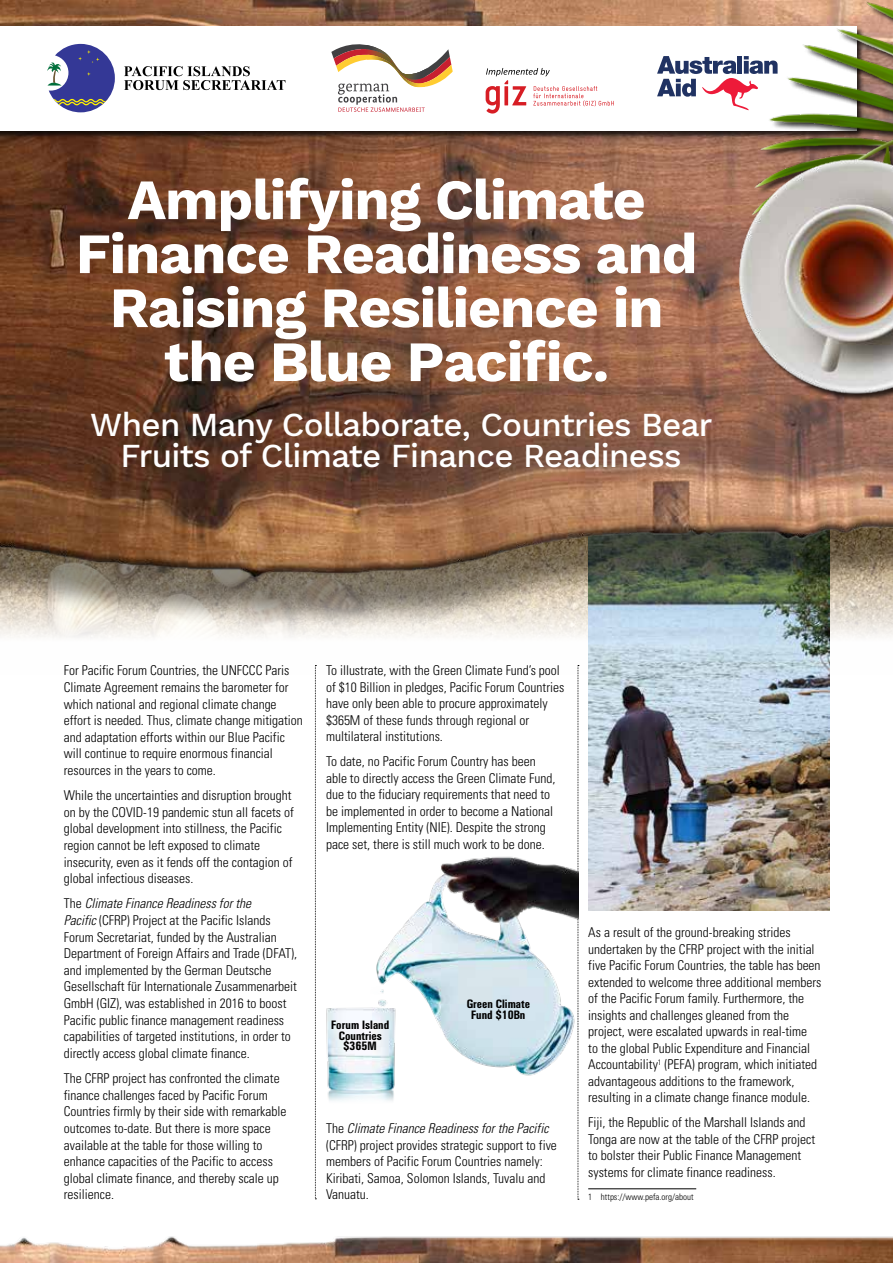
<style>
.page{position:relative;width:893px;height:1263px;background:#fff}
.page>*{position:absolute;margin:0;border:0;box-sizing:border-box;transform-origin:0 0}
.t1{font:700 57px/54px "Work Sans";letter-spacing:-.02em;color:#fff;text-align:center}
.t2{font:500 33px/31.5px "Work Sans";letter-spacing:-.02em;color:#fff;text-align:center}
.t3{font:300 condensed 13.5px/16.6px "Univers";color:#000}
.t4{font:700 12px/10.5px "Univers Condensed BQ";color:#000;text-align:center}
.t5{font:300 condensed 9px "Univers";color:#000}
.s1{font-style:italic}
</style>
<div class="page">
<img style="left:0;top:632px;width:893px;height:42px">
<img style="left:588px;top:632px;width:241px;height:278px">
<div style="left:0;top:0;width:893px;height:632px;background:#000;opacity:.45"></div>
<img style="left:0;top:0;width:893px;height:600px">
<div style="left:0;top:26px;width:865px;height:114px;background:#000;opacity:.75"></div>
<div style="left:0;top:26px;width:856px;height:105px;background:#fff"></div>
<img style="left:736px;top:0;width:157px;height:156px">
<svg style="left:657px;top:56px;width:121px;height:54px"></svg>
<svg style="left:47px;top:44px;width:68px;height:68px"></svg>
<svg style="left:124px;top:66px;width:161px;height:24px"></svg>
<svg style="left:331px;top:44px;width:122px;height:68px"></svg>
<svg style="left:486px;top:68px;width:128px;height:46px"></svg>
<img style="left:736px;top:156px;width:157px;height:241px">
<hr style="left:588px;top:1188px;width:108px;height:1px;background:#000">
<svg style="left:315px;top:665px;width:1px;height:534px"></svg>
<svg style="left:578px;top:665px;width:1px;height:535px"></svg>
<img style="left:0;top:1236px;width:893px;height:27px">
<img style="left:314px;top:850px;width:264px;height:272px">
<h1 class="t1" style="left:76px;top:176px;width:623px">Amplifying Climate<br>Finance Readiness and<br>Raising Resilience in the Blue Pacific.</h1>
<h2 class="t2" style="left:90px;top:410px;width:624px">When Many Collaborate, Countries Bear<br>Fruits of Climate Finance Readiness</h2>
<p class="t3" style="left:64px;top:662px;width:241px">For Pacific Forum Countries, the UNFCCC Paris Climate Agreement remains the barometer for which national and regional climate change effort is needed. Thus, climate change mitigation and adaptation efforts within our Blue Pacific will continue to require enormous financial resources in the years to come.</p>
<p class="t3" style="left:64px;top:787px;width:232px">While the uncertainties and disruption brought on by the COVID-19 pandemic stun all facets of global development into stillness, the Pacific region cannot be left exposed to climate insecurity, even as it fends off the contagion of global infectious diseases.</p>
<p class="t3" style="left:64px;top:895px;width:235px">The <span class="s1">Climate Finance Readiness for the<br>Pacific</span> (CFRP) Project at the Pacific Islands Forum Secretariat, funded by the Australian Department of Foreign Affairs and Trade (DFAT), and implemented by the German Deutsche Gesellschaft für Internationale Zusammenarbeit GmbH (GIZ), was established in 2016 to boost Pacific public finance management readiness capabilities of targeted institutions, in order to directly access global climate finance.</p>
<p class="t3" style="left:64px;top:1070px;width:224px">The CFRP project has confronted the climate finance challenges faced by Pacific Forum Countries firmly by their side with remarkable outcomes to-date. But there is more space available at the table for those willing to enhance capacities of the Pacific to access global climate finance, and thereby scale up resilience.</p>
<p class="t3" style="left:326px;top:662px;width:240px">To illustrate, with the Green Climate Fund’s pool of $10 Billion in pledges, Pacific Forum Countries have only been able to procure approximately $365M of these funds through regional or multilateral institutions.</p>
<p class="t3" style="left:326px;top:753px;width:231px">To date, no Pacific Forum Country has been able to directly access the Green Climate Fund, due to the fiduciary requirements that need to be implemented in order to become a National Implementing Entity (NIE). Despite the strong pace set, there is still much work to be done.</p>
<p class="t4" style="left:331px;top:1020px;width:59px">Forum Island<br>Countries $365M</p>
<p class="t4" style="left:467px;top:999px;width:65px">Green Climate<br>Fund $10Bn</p>
<p class="t3" style="left:326px;top:1120px;width:232px">The <span class="s1">Climate Finance Readiness for the Pacific </span>(CFRP) project provides strategic support to five members of Pacific Forum Countries namely:<br>Kiribati, Samoa, Solomon Islands, Tuvalu and Vanuatu.</p>
<p class="t3" style="left:588px;top:924px;width:235px">As a result of the ground-breaking strides undertaken by the CFRP project with the initial five Pacific Forum Countries, the table has been extended to welcome three additional members of the Pacific Forum family. Furthermore, the insights and challenges gleaned from the project, were escalated upwards in real-time<br>to the global Public Expenditure and Financial Accountability<sup>1</sup> (PEFA) program, which initiated advantageous additions to the framework, resulting in a climate change finance module.</p>
<p class="t3" style="left:588px;top:1114px;width:228px">Fiji, the Republic of the Marshall Islands and Tonga are now at the table of the CFRP project to bolster their Public Finance Management systems for climate finance readiness.</p>
<p class="t5" style="left:588px;top:1191px;width:107px">1 https://www.pefa.org/about</p>
</div>
